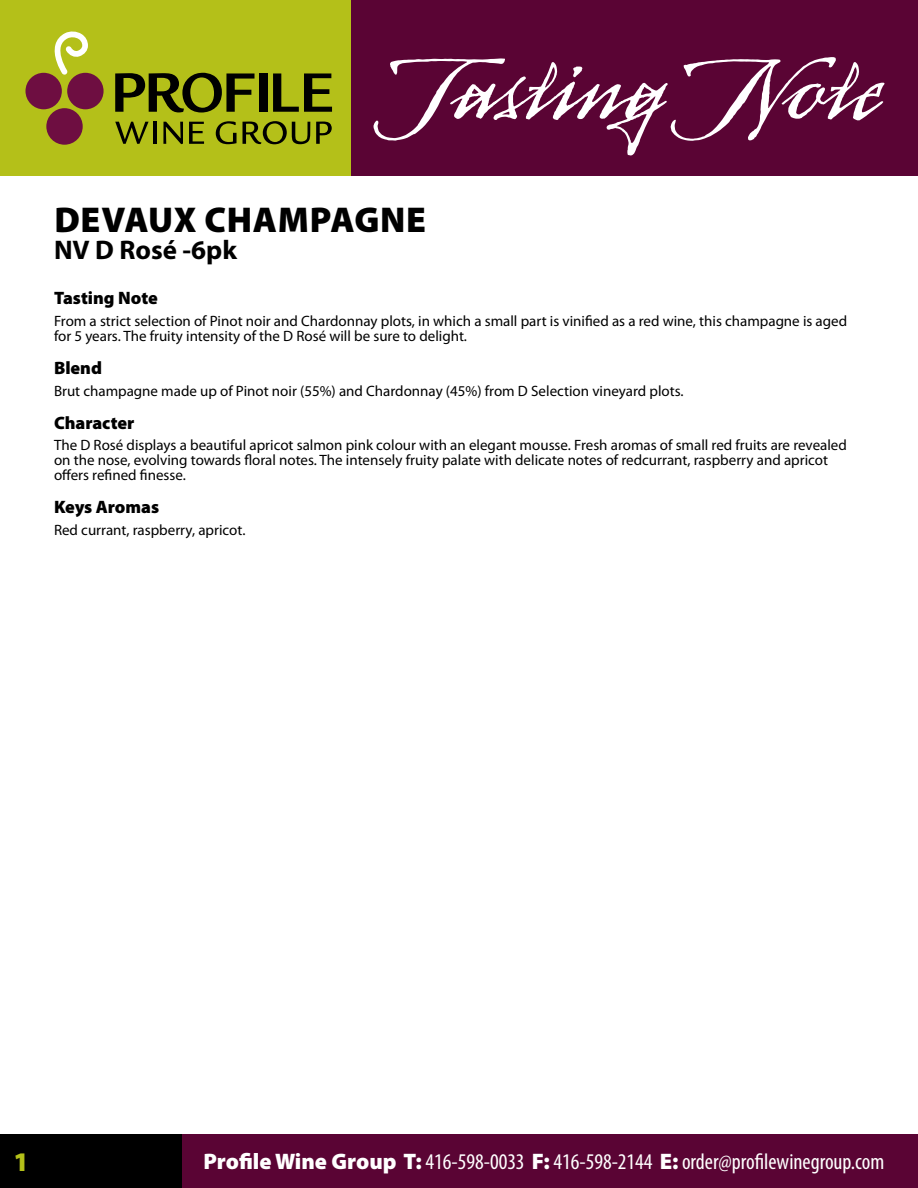
<style>
.page{position:relative;width:918px;height:1188px;background:#fff}
.page>*{position:absolute;margin:0;border:0;box-sizing:border-box;transform-origin:0 0}
.t1{font:127.5px "Arcana GMM Std Manuscript";color:#fff}
.t2{font:900 36px "Myriad Pro";letter-spacing:.02em;color:#000}
.t3{font:700 27px "Myriad Pro";color:#000}
.t4{font:900 27px "Myriad Pro";color:#b4c019}
.t5{font:condensed 22.5px "Myriad Pro";color:#fff}
.t6{font:900 18px "Myriad Pro";color:#000}
.t7{font:15px/15px "Myriad Pro";color:#000}
.s1{font-weight:900;font-stretch:normal}
</style>
<div class="page">
<div style="left:0;top:0;width:351px;height:176px;background:#b4c019"></div>
<div style="left:178px;top:1134px;width:740px;height:54px;background:#5a0434"></div>
<div style="left:351px;top:0;width:567px;height:176px;background:#5a0434"></div>
<div style="left:0;top:1134px;width:181px;height:54px;background:#000"></div>
<svg style="left:115px;top:73px;width:140px;height:40px"></svg>
<div style="left:259px;top:73px;width:8px;height:39px;background:#000"></div>
<svg style="left:273px;top:73px;width:59px;height:39px"></svg>
<svg style="left:115px;top:122px;width:34px;height:22px"></svg>
<hr style="left:154px;top:122px;width:3px;height:22px;background:#000">
<svg style="left:163px;top:122px;width:20px;height:22px"></svg>
<svg style="left:189px;top:122px;width:15px;height:22px"></svg>
<svg style="left:216px;top:121px;width:21px;height:23px"></svg>
<svg style="left:243px;top:121px;width:67px;height:23px"></svg>
<svg style="left:316px;top:122px;width:16px;height:22px"></svg>
<div style="left:46px;top:108px;width:37px;height:37px;background:#6e0e41;border-radius:50%"></div>
<div style="left:26px;top:73px;width:36px;height:36px;background:#6e0e41;border-radius:50%"></div>
<div style="left:67px;top:73px;width:37px;height:36px;background:#6e0e41;border-radius:50%"></div>
<svg style="left:54px;top:32px;width:34px;height:43px"></svg>
<h1 class="t1" style="left:392px;top:28px;width:491px">Tasting Note</h1>
<h2 class="t2" style="left:54px;top:200px;width:373px">Devaux Champagne</h2>
<h3 class="t3" style="left:54px;top:232px;width:184px">NV D Rosé -6pk</h3>
<p class="t6" style="left:54px;top:288px;width:105px">Tasting Note</p>
<p class="t7" style="left:54px;top:313px;width:795px">From a strict selection of Pinot noir and Chardonnay plots, in which a small part is vinified as a red wine, this champagne is aged for 5 years. The fruity intensity of the D Rosé will be sure to delight.</p>
<p class="t6" style="left:54px;top:358px;width:50px">Blend</p>
<p class="t7" style="left:54px;top:383px;width:631px">Brut champagne made up of Pinot noir (55%) and Chardonnay (45%) from D Selection vineyard plots.</p>
<p class="t6" style="left:54px;top:412px;width:82px">Character</p>
<p class="t7" style="left:54px;top:438px;width:794px">The D Rosé displays a beautiful apricot salmon pink colour with an elegant mousse. Fresh aromas of small red fruits are revealed on the nose, evolving towards floral notes. The intensely fruity palate with delicate notes of redcurrant, raspberry and apricot offers refined finesse.</p>
<p class="t6" style="left:54px;top:497px;width:107px">Keys Aromas</p>
<p class="t7" style="left:54px;top:522px;width:193px">Red currant, raspberry, apricot.</p>
<h3 class="t4" style="left:14px;top:1147px;width:17px">1</h3>
<h3 class="t5" style="left:203px;top:1148px;width:682px"><span class="s1">Profile Wine Group T:</span> 416-598-0033 <span class="s1">F:</span> 416-598-2144 <span class="s1">E:</span> order@profilewinegroup.com</h3>
</div>
